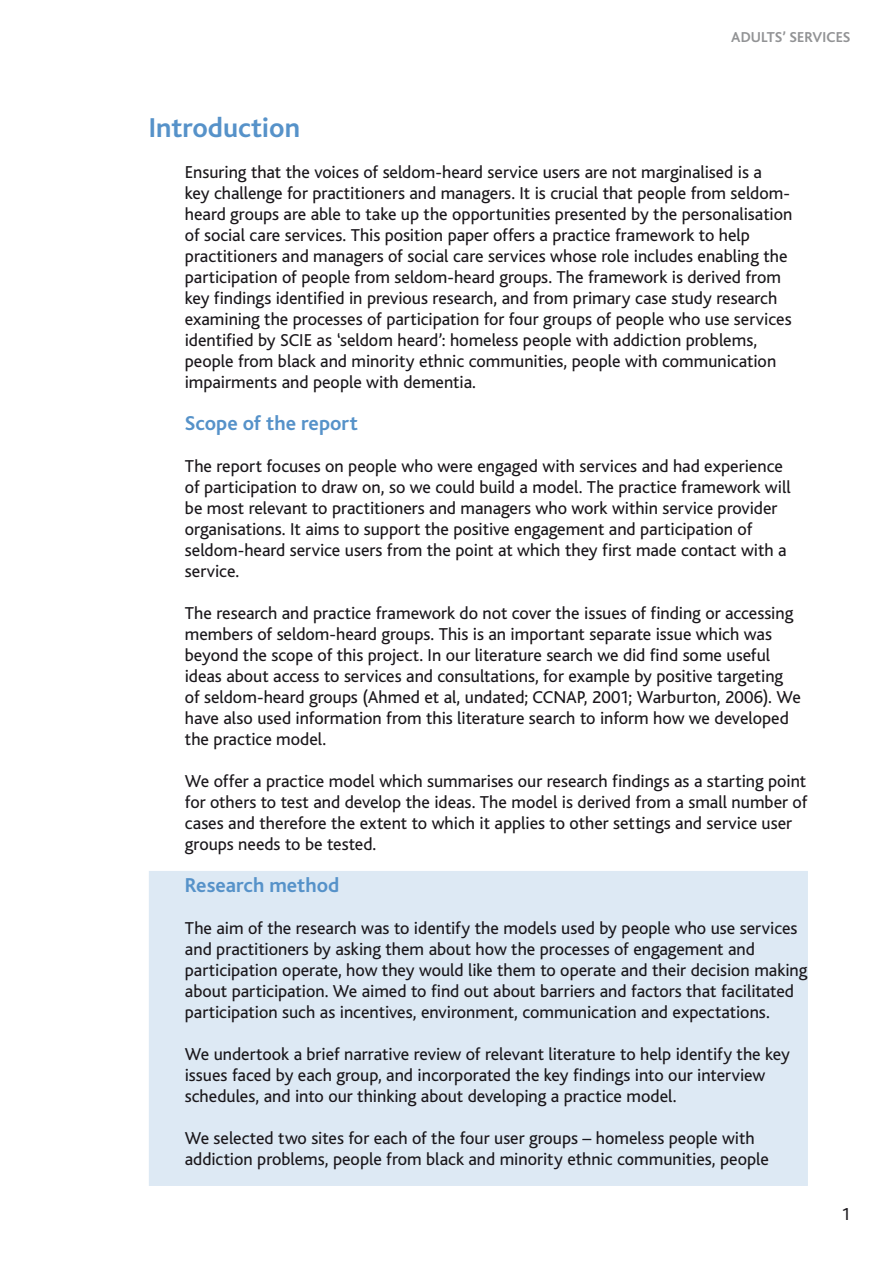
<style>
.page{position:relative;width:893px;height:1263px;background:#fff}
.page>*{position:absolute;margin:0;border:0;box-sizing:border-box;transform-origin:0 0}
.t1{font:700 28.5px "Bliss";color:#5692c9}
.t2{font:700 21px "Bliss";color:#5692c9}
.t3{font:18px/21px "Bliss";color:#1a171b}
.t4{font:700 15px "Bliss";letter-spacing:.005em;color:#929395}
</style>
<div class="page">
<div style="left:150px;top:872px;width:657px;height:313px;background:#dde9f4"></div>
<div style="left:149px;top:871px;width:659px;height:315px;border:2px solid #dde9f4"></div>
<p class="t4" style="left:731px;top:29px;width:121px">ADULTS’ SERVICES</p>
<h1 class="t1" style="left:149px;top:113px;width:153px">Introduction</h1>
<p class="t3" style="left:185px;top:162px;width:609px">Ensuring that the voices of seldom-heard service users are not marginalised is a<br>key challenge for practitioners and managers. It is crucial that people from seldom&shy;heard groups are able to take up the opportunities presented by the personalisation of social care services. This position paper offers a practice framework to help practitioners and managers of social care services whose role includes enabling the participation of people from seldom-heard groups. The framework is derived from key findings identified in previous research, and from primary case study research examining the processes of participation for four groups of people who use services identified by SCIE as ‘seldom heard’: homeless people with addiction problems, people from black and minority ethnic communities, people with communication impairments and people with dementia.</p>
<p class="t2" style="left:185px;top:412px;width:175px">Scope of the report</p>
<p class="t3" style="left:185px;top:456px;width:607px">The report focuses on people who were engaged with services and had experience of participation to draw on, so we could build a model. The practice framework will be most relevant to practitioners and managers who work within service provider organisations. It aims to support the positive engagement and participation of seldom-heard service users from the point at which they first made contact with a service.</p>
<p class="t3" style="left:185px;top:603px;width:618px">The research and practice framework do not cover the issues of finding or accessing members of seldom-heard groups. This is an important separate issue which was beyond the scope of this project. In our literature search we did find some useful ideas about access to services and consultations, for example by positive targeting of seldom-heard groups (Ahmed et al, undated; CCNAP, 2001; Warburton, 2006). We have also used information from this literature search to inform how we developed the practice model.</p>
<p class="t3" style="left:185px;top:771px;width:624px">We offer a practice model which summarises our research findings as a starting point for others to test and develop the ideas. The model is derived from a small number of cases and therefore the extent to which it applies to other settings and service user groups needs to be tested.</p>
<p class="t2" style="left:185px;top:874px;width:156px">Research method</p>
<p class="t3" style="left:185px;top:918px;width:624px">The aim of the research was to identify the models used by people who use services and practitioners by asking them about how the processes of engagement and participation operate, how they would like them to operate and their decision making about participation. We aimed to find out about barriers and factors that facilitated participation such as incentives, environment, communication and expectations.</p>
<p class="t3" style="left:185px;top:1044px;width:607px">We undertook a brief narrative review of relevant literature to help identify the key issues faced by each group, and incorporated the key findings into our interview schedules, and into our thinking about developing a practice model.</p>
<p class="t3" style="left:185px;top:1128px;width:586px">We selected two sites for each of the four user groups – homeless people with addiction problems, people from black and minority ethnic communities, people</p>
</div>
